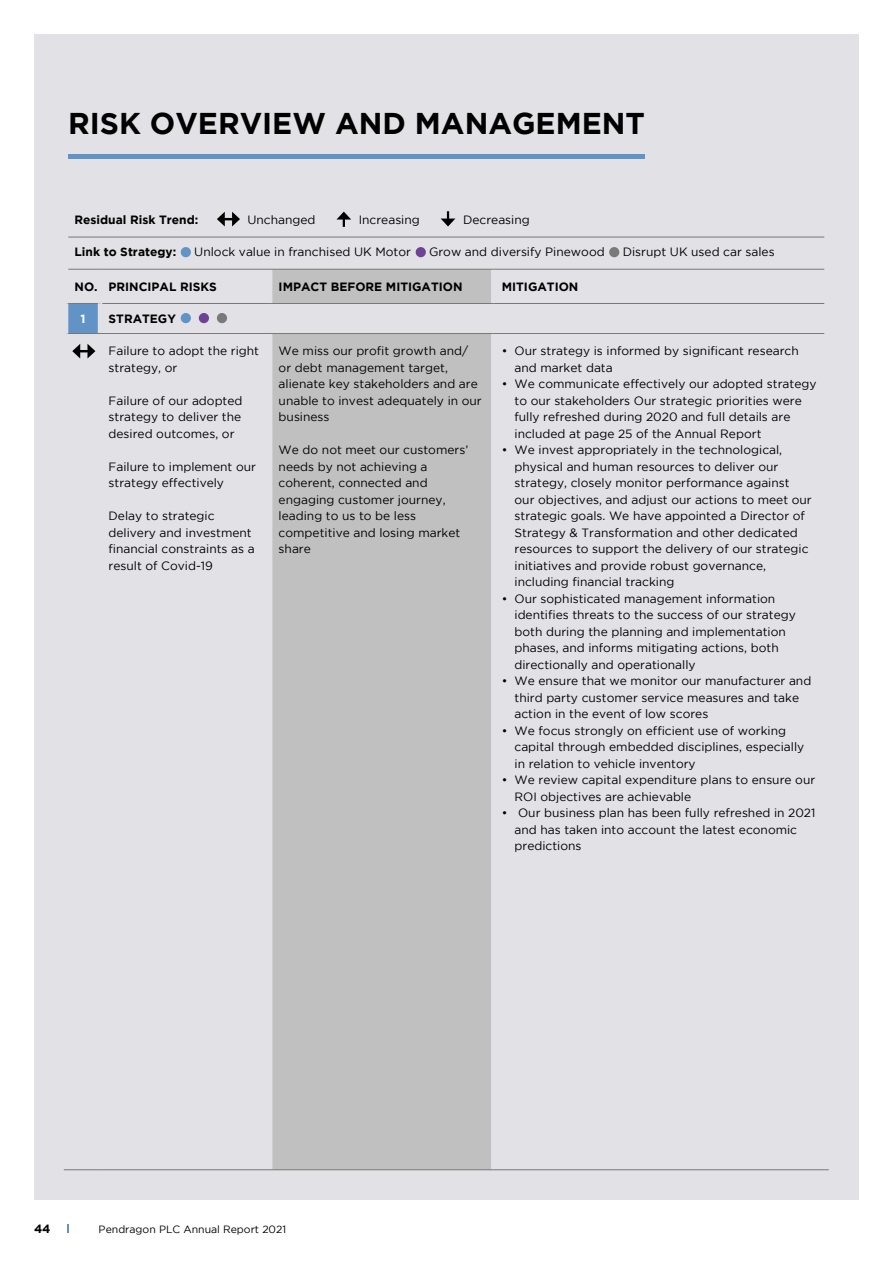
<style>
.page{position:relative;width:893px;height:1263px;background:#fff}
.page>*{position:absolute;margin:0;border:0;box-sizing:border-box;transform-origin:0 0}
.t1{font:700 30px "Gotham";color:#000}
.t2{font:12px/16.5px "Gotham";color:#000}
.t3{font:700 12px "Gotham";color:#000}
.t4{font:700 12px "Gotham";color:#fff}
.t5{font:10.5px "Gotham";color:#000}
</style>
<div class="page">
<div style="left:34px;top:34px;width:825px;height:1165px;background:#e1e1e6"></div>
<div style="left:272px;top:270px;width:219px;height:899px;background:#c1c0c0"></div>
<div style="left:66px;top:303px;width:34px;height:30px;background:#6293c7"></div>
<hr style="left:64px;top:303px;width:4px;height:30px;background:#e1e1e6">
<hr style="left:98px;top:303px;width:4px;height:30px;background:#e1e1e6">
<hr style="left:68px;top:237px;width:32px;height:1px;background:#797979">
<hr style="left:100px;top:237px;width:170px;height:1px;background:#797979">
<hr style="left:270px;top:237px;width:223px;height:1px;background:#797979">
<hr style="left:493px;top:237px;width:331px;height:1px;background:#797979">
<hr style="left:68px;top:269px;width:32px;height:1px;background:#797979">
<hr style="left:100px;top:269px;width:170px;height:1px;background:#797979">
<hr style="left:270px;top:269px;width:223px;height:1px;background:#797979">
<hr style="left:493px;top:269px;width:331px;height:1px;background:#797979">
<hr style="left:68px;top:303px;width:30px;height:1px;background:#797979">
<hr style="left:68px;top:333px;width:32px;height:1px;background:#797979">
<hr style="left:100px;top:333px;width:170px;height:1px;background:#797979">
<hr style="left:270px;top:333px;width:223px;height:1px;background:#797979">
<hr style="left:493px;top:333px;width:331px;height:1px;background:#797979">
<hr style="left:64px;top:1169px;width:36px;height:1px;background:#797979">
<hr style="left:102px;top:303px;width:168px;height:1px;background:#797979">
<hr style="left:270px;top:303px;width:223px;height:1px;background:#797979">
<hr style="left:493px;top:303px;width:331px;height:1px;background:#797979">
<hr style="left:100px;top:1169px;width:170px;height:1px;background:#797979">
<hr style="left:270px;top:1169px;width:223px;height:1px;background:#797979">
<hr style="left:493px;top:1169px;width:336px;height:1px;background:#797979">
<hr style="left:68px;top:155px;width:577px;height:4px;background:#6293c7">
<div style="left:181px;top:247px;width:10px;height:10px;background:#6293c7;border-radius:50%"></div>
<div style="left:416px;top:247px;width:10px;height:10px;background:#6f4293;border-radius:50%"></div>
<div style="left:609px;top:247px;width:10px;height:10px;background:#797979;border-radius:50%"></div>
<div style="left:181px;top:313px;width:10px;height:10px;background:#6293c7;border-radius:50%"></div>
<div style="left:199px;top:313px;width:10px;height:10px;background:#6f4293;border-radius:50%"></div>
<div style="left:217px;top:313px;width:10px;height:10px;background:#797979;border-radius:50%"></div>
<svg style="left:336px;top:212px;width:15px;height:15px"></svg>
<svg style="left:441px;top:211px;width:14px;height:15px"></svg>
<svg style="left:217px;top:212px;width:23px;height:14px"></svg>
<svg style="left:72px;top:344px;width:23px;height:14px"></svg>
<h1 class="t1" style="left:68px;top:106px;width:578px">RISK OVERVIEW AND MANAGEMENT</h1>
<p class="t3" style="left:75px;top:213px;width:125px">Residual Risk Trend:</p>
<p class="t2" style="left:247px;top:212px;width:70px">Unchanged</p>
<p class="t2" style="left:359px;top:212px;width:63px">Increasing</p>
<p class="t2" style="left:463px;top:212px;width:68px">Decreasing</p>
<p class="t3" style="left:75px;top:245px;width:103px">Link to Strategy:</p>
<p class="t2" style="left:194px;top:244px;width:218px">Unlock value in franchised UK Motor</p>
<p class="t2" style="left:429px;top:244px;width:177px">Grow and diversify Pinewood</p>
<p class="t2" style="left:623px;top:244px;width:153px">Disrupt UK used car sales</p>
<p class="t3" style="left:75px;top:280px;width:144px">NO. PRINCIPAL RISKS</p>
<p class="t3" style="left:279px;top:280px;width:185px">IMPACT BEFORE MITIGATION</p>
<p class="t3" style="left:502px;top:280px;width:78px">MITIGATION</p>
<p class="t4" style="left:80px;top:312px;width:7px">1</p>
<p class="t3" style="left:109px;top:312px;width:69px">STRATEGY</p>
<p class="t2" style="left:109px;top:342px;width:152px">Failure to adopt the right strategy, or</p>
<p class="t2" style="left:109px;top:392px;width:136px;text-align:justify">Failure of our adopted strategy to deliver the desired outcomes, or</p>
<p class="t2" style="left:109px;top:458px;width:149px">Failure to implement our strategy effectively</p>
<p class="t2" style="left:109px;top:507px;width:148px">Delay to strategic delivery and investment financial constraints as a result of Covid-19</p>
<p class="t2" style="left:279px;top:342px;width:205px">We miss our profit growth and/ or debt management target, alienate key stakeholders and are unable to invest adequately in our business</p>
<p class="t2" style="left:279px;top:441px;width:191px">We do not meet our customers’ needs by not achieving a coherent, connected and engaging customer journey, leading to us to be less competitive and losing market share</p>
<p class="t2" style="left:514px;top:342px;width:286px;text-indent:-13px">• Our strategy is informed by significant research and market data</p>
<p class="t2" style="left:514px;top:375px;width:303px;text-indent:-13px">• We communicate effectively our adopted strategy to our stakeholders Our strategic priorities were fully refreshed during 2020 and full details are included at page 25 of the Annual Report</p>
<p class="t2" style="left:514px;top:441px;width:299px;text-indent:-13px">• We invest appropriately in the technological, physical and human resources to deliver our strategy, closely monitor performance against our objectives, and adjust our actions to meet our strategic goals. We have appointed a Director of Strategy &amp; Transformation and other dedicated resources to support the delivery of our strategic initiatives and provide robust governance, including financial tracking</p>
<p class="t2" style="left:514px;top:590px;width:283px;text-indent:-13px">• Our sophisticated management information identifies threats to the success of our strategy both during the planning and implementation phases, and informs mitigating actions, both directionally and operationally</p>
<p class="t2" style="left:514px;top:672px;width:298px;text-indent:-13px">• We ensure that we monitor our manufacturer and third party customer service measures and take action in the event of low scores</p>
<p class="t2" style="left:514px;top:722px;width:291px;text-indent:-13px">• We focus strongly on efficient use of working capital through embedded disciplines, especially in relation to vehicle inventory</p>
<p class="t2" style="left:514px;top:771px;width:302px;text-indent:-13px">• We review capital expenditure plans to ensure our<br>ROI objectives are achievable</p>
<p class="t2" style="left:514px;top:804px;width:302px;text-indent:-13px">• Our business plan has been fully refreshed in 2021 and has taken into account the latest economic predictions</p>
<p class="t3" style="left:34px;top:1222px;width:18px">44</p>
<p class="t5" style="left:99px;top:1224px;width:189px">Pendragon PLC Annual Report 2021</p>
</div>
